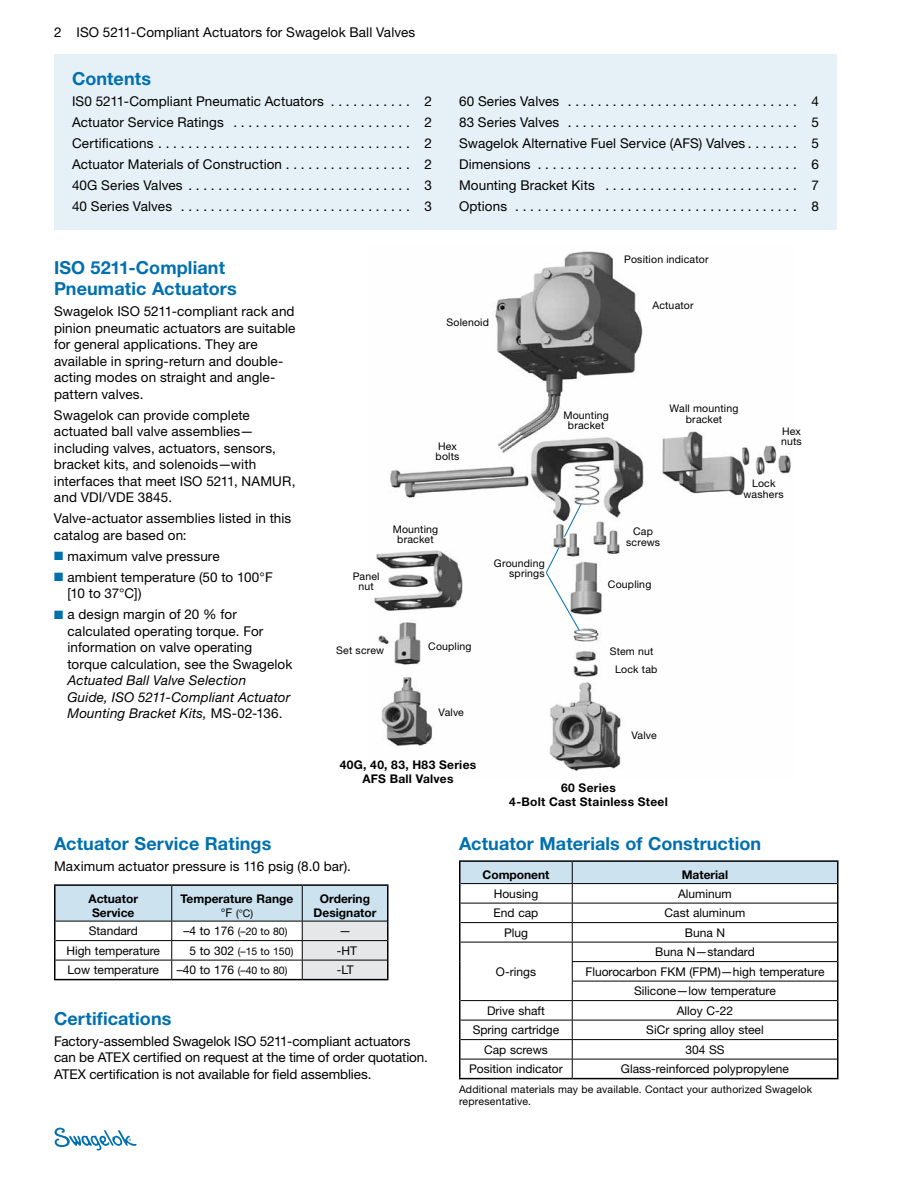
<style>
.page{position:relative;width:918px;height:1188px;background:#fff}
.page>*{position:absolute;margin:0;border:0;box-sizing:border-box;transform-origin:0 0}
.t1{font:700 18px/21px "Helvetica Neue LT Std";letter-spacing:.005em;color:#0070af}
.t2{font:13.5px/16.5px "Helvetica Neue LT Std";letter-spacing:.01em;color:#000}
.t3{font:italic 13.5px/16.5px "Helvetica Neue LT Std";letter-spacing:.01em;color:#000}
.t4{font:12px/19.5px "Helvetica Neue LT Std";color:#000;text-align:center}
.t5{font:700 12px/13.5px "Helvetica Neue LT Std";color:#000}
.t6{font:700 12px/13.5px "Helvetica Neue LT Std";letter-spacing:.025em;color:#000;text-align:center}
.t7{font:10.5px/10.5px "Helvetica Neue LT Std";letter-spacing:.015em;color:#000;text-align:center}
.s1{color:#0070af}
.s2{font-style:normal}
.s3{font-size:12px}
</style>
<div class="page">
<svg style="left:55px;top:1128px;width:82px;height:22px"></svg>
<div style="left:54px;top:54px;width:783px;height:176px;background:#e6f1f7"></div>
<hr style="left:54px;top:884px;width:118px;height:2px;background:#000">
<hr style="left:172px;top:884px;width:130px;height:2px;background:#000">
<hr style="left:302px;top:884px;width:86px;height:2px;background:#000">
<svg style="left:54px;top:885px;width:334px;height:95px"></svg>
<hr style="left:459px;top:860px;width:113px;height:2px;background:#000">
<hr style="left:572px;top:860px;width:266px;height:2px;background:#000">
<hr style="left:459px;top:1078px;width:113px;height:1px;background:#000">
<hr style="left:572px;top:1078px;width:266px;height:1px;background:#000">
<svg style="left:459px;top:861px;width:379px;height:217px"></svg>
<img style="left:374px;top:251px;width:417px;height:520px">
<svg style="left:545px;top:547px;width:36px;height:85px"></svg>
<svg style="left:563px;top:503px;width:19px;height:35px"></svg>
<p class="t2" style="left:54px;top:23px;width:363px">2 ISO 5211-Compliant Actuators for Swagelok Ball Valves</p>
<h1 class="t1" style="left:72px;top:68px;width:81px">Contents</h1>
<p class="t2" style="left:72px;top:93px;width:332px">IS0 5211-Compliant Pneumatic Actuators . . . . . . . . . .</p>
<p class="t2" style="left:424px;top:93px;width:9px">2</p>
<p class="t2" style="left:72px;top:114px;width:332px">Actuator Service Ratings . . . . . . . . . . . . . . . . . . . . . . .</p>
<p class="t2" style="left:72px;top:111px;width:362px;line-height:21px;text-align:justify;text-indent:352px">2<br>Certifications . . . . . . . . . . . . . . . . . . . . . . . . . . . . . . . . . . 2<br>Actuator Materials of Construction . . . . . . . . . . . . . . . .</p>
<p class="t2" style="left:424px;top:156px;width:9px">2</p>
<p class="t2" style="left:72px;top:177px;width:332px">40G Series Valves . . . . . . . . . . . . . . . . . . . . . . . . . . . . .</p>
<p class="t2" style="left:424px;top:177px;width:9px">3</p>
<p class="t2" style="left:72px;top:198px;width:332px">40 Series Valves . . . . . . . . . . . . . . . . . . . . . . . . . . . . . .</p>
<p class="t2" style="left:424px;top:198px;width:9px">3</p>
<p class="t2" style="left:459px;top:93px;width:332px">60 Series Valves . . . . . . . . . . . . . . . . . . . . . . . . . . . . . .</p>
<p class="t2" style="left:812px;top:93px;width:9px">4</p>
<p class="t2" style="left:459px;top:114px;width:332px">83 Series Valves . . . . . . . . . . . . . . . . . . . . . . . . . . . . . .</p>
<p class="t2" style="left:812px;top:114px;width:9px">5</p>
<p class="t2" style="left:459px;top:135px;width:332px">Swagelok Alternative Fuel Service (AFS) Valves . . . . . .</p>
<p class="t2" style="left:812px;top:135px;width:9px">5</p>
<p class="t2" style="left:459px;top:156px;width:332px">Dimensions . . . . . . . . . . . . . . . . . . . . . . . . . . . . . . . . . .</p>
<p class="t2" style="left:459px;top:153px;width:362px;line-height:21px;text-align:justify;text-indent:352px">6<br>Mounting Bracket Kits . . . . . . . . . . . . . . . . . . . . . . . . . . 7<br>Options . . . . . . . . . . . . . . . . . . . . . . . . . . . . . . . . . . . . . . 8</p>
<h1 class="t1" style="left:54px;top:257px;width:184px">ISO 5211-Compliant<br>Pneumatic Actuators</h1>
<p class="t2" style="left:54px;top:303px;width:243px">Swagelok ISO 5211-compliant rack and pinion pneumatic actuators are suitable for general applications. They are available in spring-return and double&shy;acting modes on straight and angle&shy;pattern valves.</p>
<p class="t2" style="left:54px;top:407px;width:243px">Swagelok can provide complete actuated ball valve assemblies— including valves, actuators, sensors, bracket kits, and solenoids—with interfaces that meet ISO 5211, NAMUR, and VDI/VDE 3845.</p>
<p class="t2" style="left:54px;top:510px;width:239px">Valve-actuator assemblies listed in this catalog are based on:</p>
<p class="t2" style="left:54px;top:548px;width:167px"><span class="s1">■</span> maximum valve pressure</p>
<p class="t2" style="left:68px;top:569px;width:207px;text-indent:-14px"><span class="s1">■</span> ambient temperature (50 to 100°F [10 to 37°C])</p>
<p class="t2" style="left:68px;top:606px;width:226px;text-indent:-14px"><span class="s1">■</span> a design margin of 20 % for calculated operating torque. For information on valve operating torque calculation, see the Swagelok</p>
<p class="t3" style="left:68px;top:672px;width:224px">Actuated Ball Valve Selection<br>Guide, ISO 5211-Compliant Actuator<br>Mounting Bracket Kits, <span class="s2">MS‑02‑136.</span></p>
<p class="t7" style="left:624px;top:253px;width:86px">Position indicator</p>
<p class="t7" style="left:446px;top:317px;width:44px">Solenoid</p>
<p class="t7" style="left:652px;top:300px;width:43px">Actuator</p>
<p class="t7" style="left:436px;top:441px;width:25px;text-align:left">Hex bolts</p>
<p class="t7" style="left:353px;top:570px;width:28px">Panel nut</p>
<p class="t7" style="left:393px;top:523px;width:47px">Mounting bracket</p>
<p class="t7" style="left:336px;top:644px;width:49px">Set screw</p>
<p class="t7" style="left:428px;top:641px;width:45px">Coupling</p>
<p class="t7" style="left:439px;top:707px;width:27px">Valve</p>
<p class="t7" style="left:494px;top:558px;width:53px;text-align:right">Grounding springs</p>
<p class="t7" style="left:563px;top:410px;width:47px">Mounting bracket</p>
<p class="t7" style="left:670px;top:403px;width:70px">Wall mounting bracket</p>
<p class="t7" style="left:781px;top:426px;width:22px;text-align:left">Hex nuts</p>
<p class="t7" style="left:744px;top:478px;width:42px">Lock washers</p>
<p class="t7" style="left:626px;top:526px;width:36px">Cap screws</p>
<p class="t7" style="left:608px;top:579px;width:45px">Coupling</p>
<p class="t7" style="left:610px;top:642px;width:49px;line-height:18px">Stem nut<br>Lock tab</p>
<p class="t7" style="left:631px;top:730px;width:27px">Valve</p>
<p class="t6" style="left:340px;top:758px;width:138px">40G, 40, 83, H83 Series<br>AFS Ball Valves</p>
<p class="t6" style="left:509px;top:781px;width:160px">60 Series<br>4-Bolt Cast Stainless Steel</p>
<h1 class="t1" style="left:54px;top:833px;width:219px">Actuator Service Ratings</h1>
<p class="t2" style="left:54px;top:858px;width:296px">Maximum actuator pressure is 116 psig (8.0 bar).</p>
<p class="t5" style="left:88px;top:892px;width:51px">Actuator<br>Service</p>
<p class="t5" style="left:181px;top:892px;width:114px">Temperature Range</p>
<p class="t5" style="left:314px;top:892px;width:64px;text-align:center">Ordering<br>Designator</p>
<p class="t7" style="left:221px;top:907px;width:34px"><span class="s3">°F</span> (°C)</p>
<p class="t4" style="left:89px;top:921px;width:51px">Standard</p>
<p class="t7" style="left:183px;top:926px;width:106px"><span class="s3">–4 to 176</span> (–20 to 80)</p>
<p class="t4" style="left:339px;top:921px;width:13px">—</p>
<p class="t4" style="left:66px;top:940px;width:95px">High temperature</p>
<p class="t7" style="left:189px;top:946px;width:106px"><span class="s3">5 to 302</span> (–15 to 150)</p>
<p class="t4" style="left:337px;top:940px;width:22px">-HT</p>
<p class="t4" style="left:68px;top:960px;width:93px">Low temperature</p>
<p class="t7" style="left:177px;top:965px;width:112px"><span class="s3">–40 to 176</span> (–40 to 80)</p>
<p class="t4" style="left:337px;top:960px;width:19px">-LT</p>
<h1 class="t1" style="left:54px;top:1007px;width:119px">Certifications</h1>
<p class="t2" style="left:54px;top:1032px;width:373px">Factory-assembled Swagelok ISO 5211-compliant actuators can be ATEX certified on request at the time of order quotation.<br>ATEX certification is not available for field assemblies.</p>
<h1 class="t1" style="left:459px;top:833px;width:304px">Actuator Materials of Construction</h1>
<p class="t5" style="left:482px;top:868px;width:69px">Component</p>
<p class="t5" style="left:682px;top:868px;width:48px">Material</p>
<p class="t4" style="left:494px;top:883px;width:46px">Housing</p>
<p class="t4" style="left:678px;top:883px;width:55px">Aluminum</p>
<p class="t4" style="left:494px;top:903px;width:46px">End cap</p>
<p class="t4" style="left:665px;top:903px;width:82px">Cast aluminum</p>
<p class="t4" style="left:504px;top:922px;width:25px">Plug</p>
<p class="t4" style="left:685px;top:922px;width:42px">Buna N</p>
<p class="t4" style="left:496px;top:961px;width:42px">O‑rings</p>
<p class="t4" style="left:585px;top:942px;width:241px">Buna N—standard<br>Fluorocarbon FKM (FPM)—high temperature<br>Silicone—low temperature</p>
<p class="t4" style="left:487px;top:1000px;width:59px">Drive shaft</p>
<p class="t4" style="left:677px;top:1000px;width:58px">Alloy C-22</p>
<p class="t4" style="left:473px;top:1020px;width:88px">Spring cartridge</p>
<p class="t4" style="left:646px;top:1020px;width:119px">SiCr spring alloy steel</p>
<p class="t4" style="left:484px;top:1039px;width:65px">Cap screws</p>
<p class="t4" style="left:685px;top:1039px;width:41px">304 SS</p>
<p class="t4" style="left:469px;top:1059px;width:95px">Position indicator</p>
<p class="t4" style="left:621px;top:1059px;width:170px">Glass-reinforced polypropylene</p>
<p class="t7" style="left:459px;top:1084px;width:355px;line-height:12px;text-align:left">Additional materials may be available. Contact your authorized Swagelok representative.</p>
</div>
